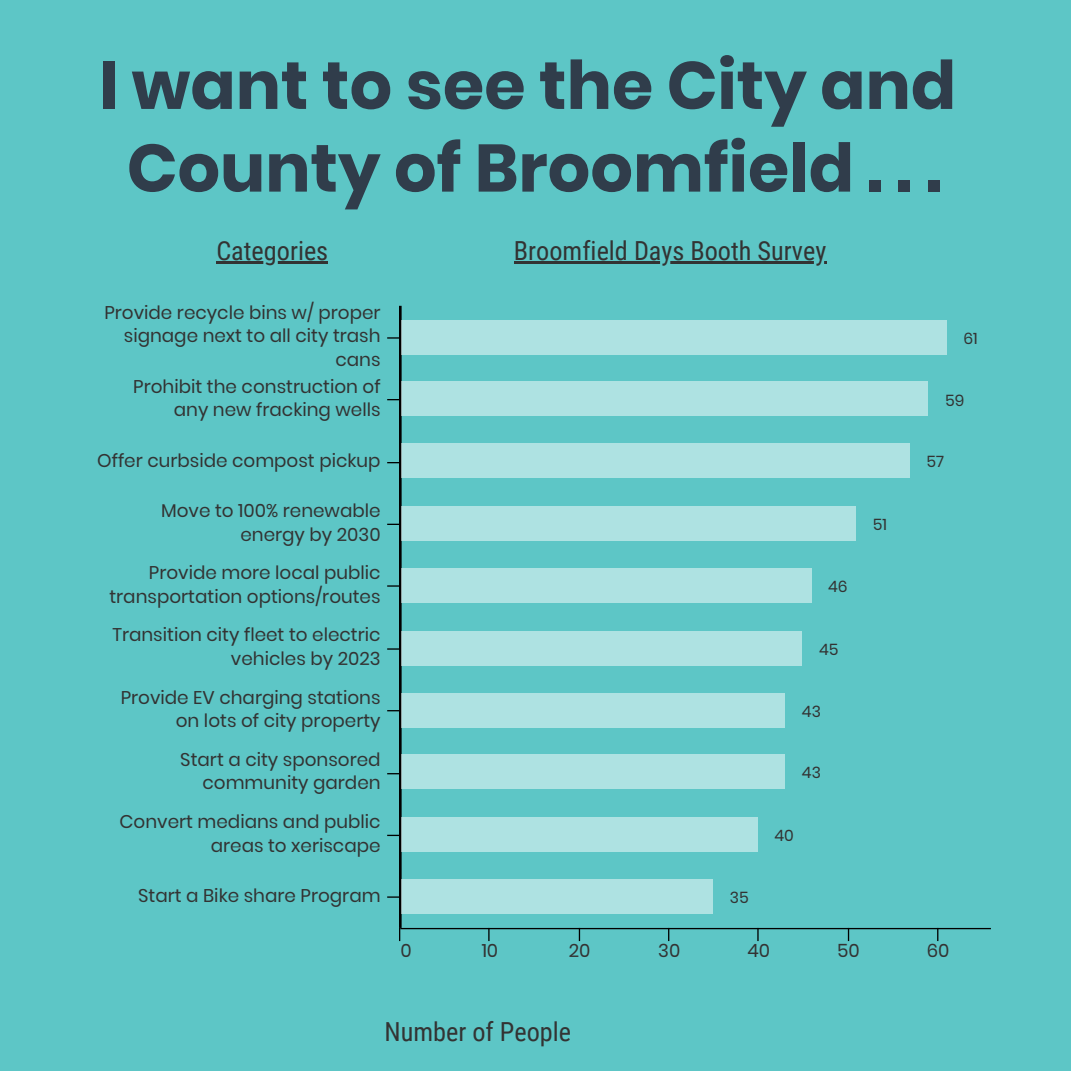
<style>
.page{position:relative;width:1071px;height:1071px;background:#5dc6c6}
.page>*{position:absolute;margin:0;border:0;box-sizing:border-box;transform-origin:0 0}
.t1{font:700 66.85px/82.6px "Poppins";color:#303d4b;text-align:center}
.t2{font:26.25px "Roboto Condensed";color:#333}
.t3{font:18.38px/23.6px "Poppins";color:#333;text-align:right}
.t4{font:15.75px "Poppins";color:#333}
</style>
<div class="page">
<svg style="left:387px;top:337px;width:12px;height:2px"></svg>
<svg style="left:387px;top:399px;width:12px;height:1px"></svg>
<svg style="left:387px;top:462px;width:12px;height:1px"></svg>
<svg style="left:387px;top:524px;width:12px;height:1px"></svg>
<svg style="left:387px;top:585px;width:12px;height:2px"></svg>
<svg style="left:387px;top:648px;width:12px;height:2px"></svg>
<svg style="left:387px;top:710px;width:12px;height:1px"></svg>
<svg style="left:387px;top:773px;width:12px;height:1px"></svg>
<svg style="left:387px;top:835px;width:12px;height:1px"></svg>
<svg style="left:387px;top:896px;width:12px;height:2px"></svg>
<hr style="left:399px;top:306px;width:3px;height:622px;background:#000">
<svg style="left:488px;top:929px;width:2px;height:12px"></svg>
<svg style="left:579px;top:929px;width:1px;height:12px"></svg>
<svg style="left:668px;top:929px;width:1px;height:12px"></svg>
<svg style="left:757px;top:929px;width:2px;height:12px"></svg>
<svg style="left:848px;top:929px;width:1px;height:12px"></svg>
<svg style="left:937px;top:929px;width:1px;height:12px"></svg>
<svg style="left:399px;top:928px;width:1px;height:13px"></svg>
<hr style="left:400px;top:928px;width:591px;height:1px;background:#000">
<div style="left:402px;top:320px;width:544px;height:34px;background:#aee2e2"></div>
<div style="left:402px;top:382px;width:526px;height:34px;background:#aee2e2"></div>
<div style="left:402px;top:444px;width:508px;height:34px;background:#aee2e2"></div>
<div style="left:402px;top:507px;width:454px;height:34px;background:#aee2e2"></div>
<div style="left:402px;top:568px;width:409px;height:34px;background:#aee2e2"></div>
<div style="left:402px;top:631px;width:400px;height:34px;background:#aee2e2"></div>
<div style="left:402px;top:693px;width:383px;height:34px;background:#aee2e2"></div>
<div style="left:402px;top:755px;width:383px;height:34px;background:#aee2e2"></div>
<div style="left:402px;top:818px;width:355px;height:34px;background:#aee2e2"></div>
<div style="left:402px;top:879px;width:311px;height:34px;background:#aee2e2"></div>
<hr style="left:216px;top:261px;width:112px;height:3px;background:#333">
<hr style="left:514px;top:261px;width:312px;height:3px;background:#333">
<h1 class="t1" style="left:99px;top:45px;width:859px">I want to see the City and<br>County of Broomfield . . .</h1>
<h2 class="t2" style="left:216px;top:232px;width:113px">Categories</h2>
<h2 class="t2" style="left:514px;top:232px;width:314px">Broomfield Days Booth Survey</h2>
<p class="t3" style="left:104px;top:300px;width:278px">Provide recycle bins w/ proper signage next to all city trash cans</p>
<p class="t3" style="left:133px;top:374px;width:249px">Prohibit the construction of any new fracking wells</p>
<p class="t3" style="left:97px;top:448px;width:285px">Offer curbside compost pickup</p>
<p class="t3" style="left:161px;top:499px;width:221px">Move to 100% renewable energy by 2030</p>
<p class="t3" style="left:109px;top:561px;width:273px">Provide more local public transportation options/routes</p>
<p class="t3" style="left:112px;top:623px;width:270px">Transition city fleet to electric vehicles by 2023</p>
<p class="t3" style="left:121px;top:685px;width:261px">Provide EV charging stations on lots of city property</p>
<p class="t3" style="left:180px;top:748px;width:202px">Start a city sponsored community garden</p>
<p class="t3" style="left:120px;top:810px;width:263px">Convert medians and public areas to xeriscape</p>
<p class="t3" style="left:138px;top:884px;width:244px">Start a Bike share Program</p>
<p class="t4" style="left:963px;top:329px;width:16px">61</p>
<p class="t4" style="left:945px;top:391px;width:21px">59</p>
<p class="t4" style="left:730px;top:888px;width:20px">35</p>
<p class="t4" style="left:828px;top:577px;width:21px">46</p>
<p class="t4" style="left:819px;top:640px;width:21px">45</p>
<p class="t4" style="left:802px;top:702px;width:21px">43</p>
<p class="t4" style="left:802px;top:764px;width:21px">43</p>
<p class="t4" style="left:774px;top:827px;width:21px">40</p>
<p class="t4" style="left:873px;top:516px;width:16px">51</p>
<p class="t4" style="left:927px;top:453px;width:19px">57</p>
<p class="t3" style="left:401px;top:939px;width:13px">0</p>
<p class="t3" style="left:482px;top:939px;width:18px">10</p>
<p class="t3" style="left:569px;top:939px;width:23px">20</p>
<p class="t3" style="left:658px;top:939px;width:24px">30</p>
<p class="t3" style="left:748px;top:939px;width:24px">40</p>
<p class="t3" style="left:837px;top:939px;width:24px">50</p>
<p class="t3" style="left:927px;top:939px;width:24px">60</p>
<h2 class="t2" style="left:385px;top:1013px;width:188px">Number of People</h2>
</div>
